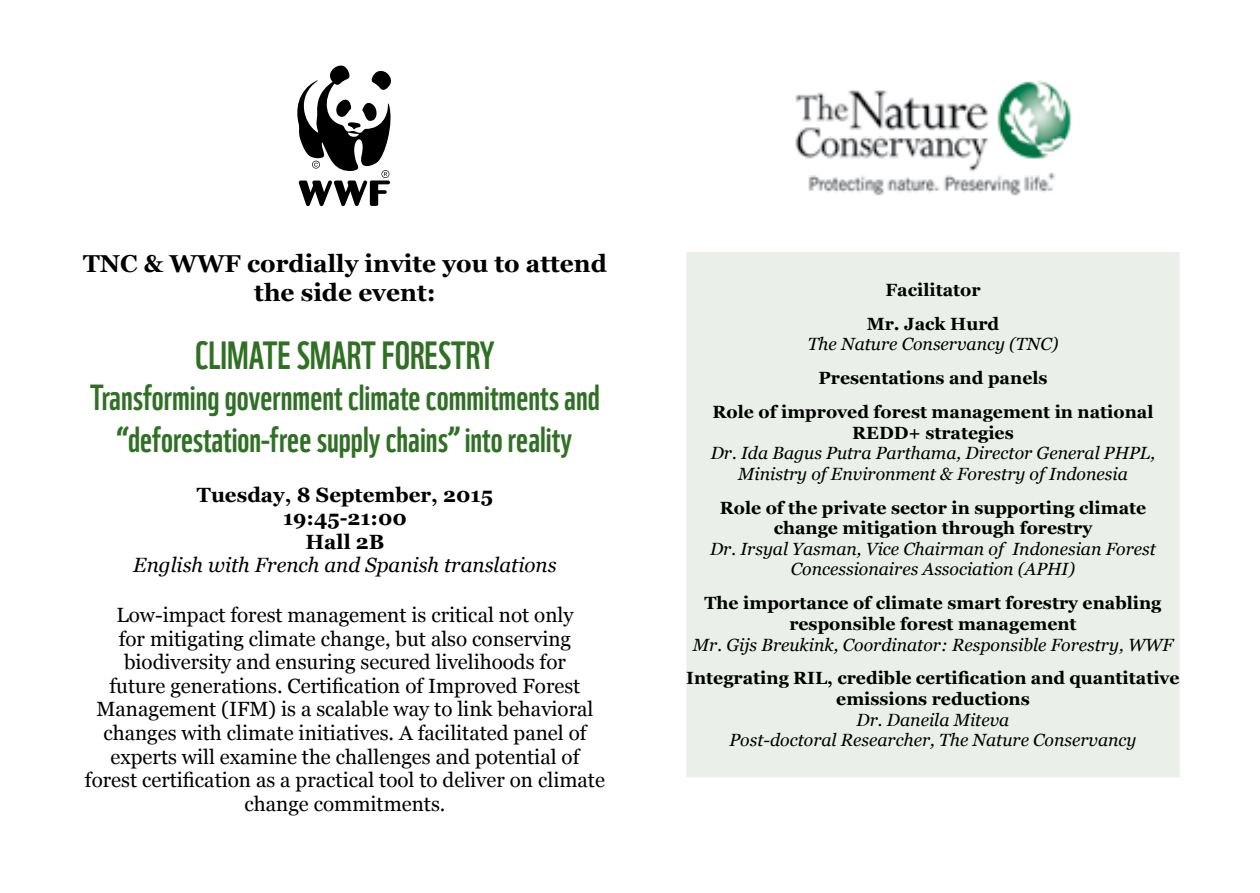
<style>
.page{position:relative;width:1260px;height:893px;background:#fff}
.page>*{position:absolute;margin:0;border:0;box-sizing:border-box;transform-origin:0 0}
.t1{font:38.1px "WWF";color:#307025}
.t2{font:35.4px/41.1px "WWF";color:#307025;text-align:center}
.t3{font:700 24.3px/29.4px "Georgia";color:#000;text-align:center}
.t4{font:20.7px/23.4px "Georgia";color:#000;text-align:center}
.t5{font:700 20.7px/23.4px "Georgia";color:#000;text-align:center}
.t6{font:italic 20.7px "Georgia";color:#000}
.t7{font:700 17.7px/20.7px "Georgia";color:#000;text-align:center}
.t8{font:italic 17.7px/20.7px "Georgia";color:#000;text-align:center}
</style>
<div class="page">
<div style="left:686px;top:252px;width:493px;height:525px;background:#eaf0e9"></div>
<svg style="left:297px;top:65px;width:94px;height:141px"></svg>
<img style="left:795px;top:80px;width:277px;height:116px">
<p class="t3" style="left:83px;top:247px;width:525px">TNC &amp; WWF cordially invite you to attend the side event:</p>
<h1 class="t1" style="left:195px;top:325px;width:301px">CLIMATE SMART FORESTRY</h1>
<h2 class="t2" style="left:90px;top:373px;width:511px">Transforming government climate commitments and “deforestation-free supply chains” into reality</h2>
<p class="t5" style="left:197px;top:481px;width:297px">Tuesday, 8 September, 2015<br>19:45-21:00<br>Hall 2B</p>
<p class="t6" style="left:133px;top:549px;width:425px">English with French and Spanish translations</p>
<p class="t4" style="left:85px;top:602px;width:521px">Low-impact forest management is critical not only<br>for mitigating climate change, but also conserving biodiversity and ensuring secured livelihoods for<br>future generations. Certification of Improved Forest Management (IFM) is a scalable way to link behavioral changes with climate initiatives. A facilitated panel of experts will examine the challenges and potential of forest certification as a practical tool to deliver on climate change commitments.</p>
<p class="t7" style="left:866px;top:272px;width:134px;line-height:33.9px">Facilitator<br>Mr. Jack Hurd</p>
<p class="t8" style="left:807px;top:333px;width:252px">The Nature Conservancy (TNC)</p>
<p class="t7" style="left:712px;top:360px;width:442px;line-height:33.9px">Presentations and panels<br>Role of improved forest management in national</p>
<p class="t7" style="left:852px;top:421px;width:163px">REDD+ strategies</p>
<p class="t8" style="left:710px;top:442px;width:446px">Dr. Ida Bagus Putra Parthama, Director General PHPL,<br>Ministry of Environment &amp; Forestry of Indonesia</p>
<p class="t7" style="left:719px;top:496px;width:428px">Role of the private sector in supporting climate change mitigation through forestry</p>
<p class="t8" style="left:710px;top:537px;width:447px">Dr. Irsyal Yasman, Vice Chairman of Indonesian Forest<br>Concessionaires Association (APHI)</p>
<p class="t7" style="left:704px;top:591px;width:458px">The importance of climate smart forestry enabling responsible forest management</p>
<p class="t8" style="left:693px;top:633px;width:481px">Mr. Gijs Breukink, Coordinator: Responsible Forestry, WWF</p>
<p class="t7" style="left:686px;top:666px;width:495px">Integrating RIL, credible certification and quantitative emissions reductions</p>
<p class="t8" style="left:729px;top:708px;width:408px">Dr. Daneila Miteva<br>Post-doctoral Researcher, The Nature Conservancy</p>
</div>
